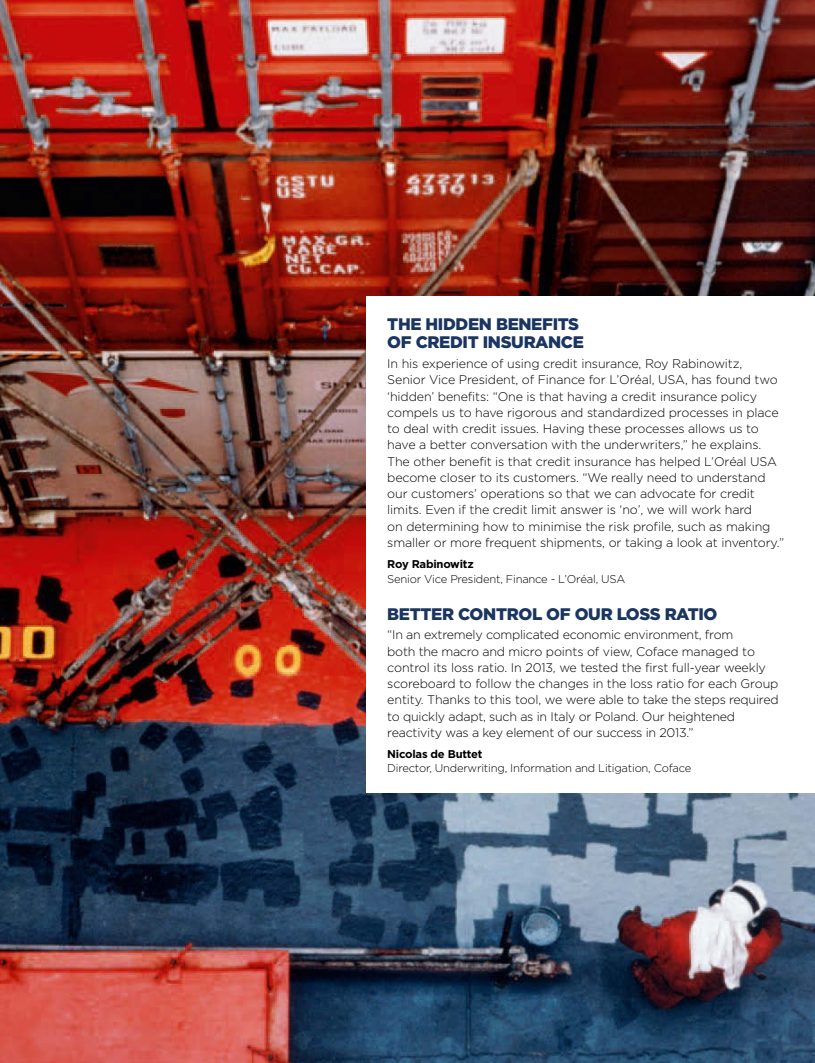
<style>
.page{position:relative;width:815px;height:1063px;background:#fff}
.page>*{position:absolute;margin:0;border:0;box-sizing:border-box;transform-origin:0 0}
.t1{font:900 16.75px/18.5px "Gotham";letter-spacing:-.02em;color:#1a3561}
.t2{font:300 12.5px/16.2px "Gotham";letter-spacing:-.01em;color:#000}
.t3{font:300 11.25px "Gotham";letter-spacing:-.02em;color:#000}
.t4{font:700 11.25px "Gotham";letter-spacing:-.02em;color:#000}
</style>
<div class="page">
<img style="left:0;top:0;width:815px;height:1063px">
<div style="left:366px;top:296px;width:449px;height:497px;background:#fff"></div>
<h1 class="t1" style="left:387px;top:314px;width:198px">THE HIDDEN BENEFITS<br>OF CREDIT INSURANCE</h1>
<p class="t2" style="left:387px;top:355px;width:398px">I n his experience of using credit insurance, Roy Rabinowitz,<br>Senior Vice President, of Finance for L’Oréal, USA, has found two ‘hidden’ benefits: “One is that having a credit insurance policy compels us to have rigorous and standardized processes in place to deal with credit issues. Having these processes allows us to have a better conversation with the underwriters,” he explains.<br>The other benefit is that credit insurance has helped L’Oréal USA become closer to its customers. “We really need to understand our customers’ operations so that we can advocate for credit limits. Even if the credit limit answer is ‘no’, we will work hard<br>on determining how to minimise the risk profile, such as making smaller or more frequent shipments, or taking a look at inventory.”</p>
<p class="t4" style="left:387px;top:557px;width:88px">Roy Rabinowitz</p>
<p class="t3" style="left:387px;top:573px;width:238px">Senior Vice President, Finance - L’Oréal, USA</p>
<h1 class="t1" style="left:387px;top:604px;width:332px">BETTER CONTROL OF OUR LOSS RATIO</h1>
<p class="t2" style="left:387px;top:627px;width:393px">“I n an extremely complicated economic environment, from<br>both the macro and micro points of view, Coface managed to control its loss ratio. I n 2013, we tested the first full-year weekly scoreboard to follow the changes in the loss ratio for each Group entity. Thanks to this tool, we were able to take the steps required to quickly adapt, such as in Italy or Poland. Our heightened reactivity was a key element of our success in 2013.”</p>
<p class="t4" style="left:387px;top:747px;width:97px">Nicolas de Buttet</p>
<p class="t3" style="left:387px;top:761px;width:305px">Director, Underwriting, I nformation and Litigation, Coface</p>
</div>
